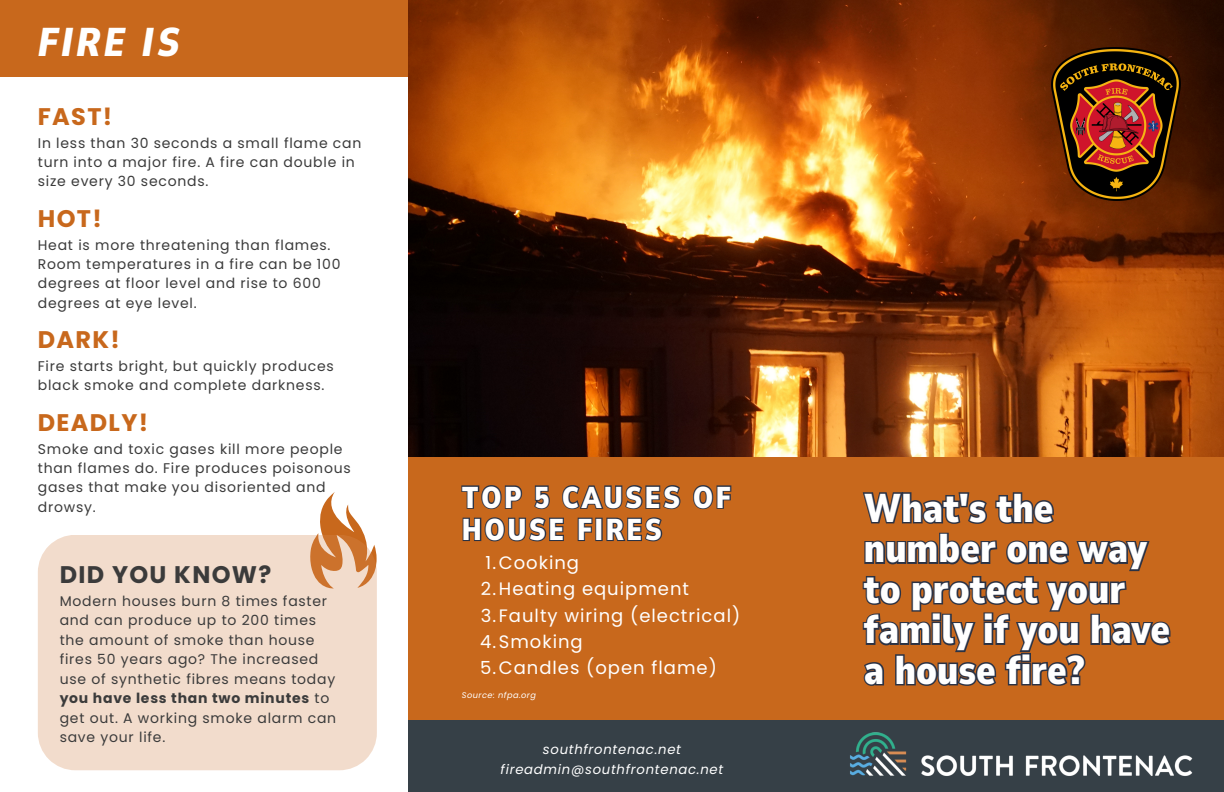
<style>
.page{position:relative;width:1224px;height:792px;background:#fff}
.page>*{position:absolute;margin:0;border:0;box-sizing:border-box;transform-origin:0 0}
.t1{font:900 40px/40.5px "Nunito Sans 10 pt Condensed";color:#fff}
.t2{font:italic 900 40px "Nunito Sans 10 pt Condensed";letter-spacing:.08em;color:#fff}
.t3{font:900 30px/32.2px "Nunito Sans 10 pt Condensed";letter-spacing:.08em;color:#fff}
.t4{font:700 24px "Poppins";letter-spacing:.055em;color:#c8681c}
.t5{font:700 24px "Poppins";letter-spacing:.055em;color:#3b3b3b}
.t6{font:18px "Poppins";letter-spacing:.055em;color:#fff}
.t7{font:14px/19.3px "Poppins";letter-spacing:.055em;color:#3b3b3b}
.t8{font:italic 13.2px "Poppins";letter-spacing:.055em;color:#fff}
.t9{font:italic 8.2px "Poppins";letter-spacing:.055em;color:#fff}
.s1{font-weight:700}
</style>
<div class="page">
<div style="left:0;top:0;width:425px;height:77px;background:#c8681c"></div>
<div style="left:408px;top:0;width:816px;height:792px;background:#c8681c"></div>
<div style="left:408px;top:721px;width:816px;height:71px;background:#364047"></div>
<img style="left:408px;top:0;width:816px;height:457px">
<svg style="left:317px;top:492px;width:47px;height:43px"></svg>
<img style="left:827px;top:720px;width:388px;height:56px">
<div style="left:38px;top:535px;width:339px;height:235px;background:#f2dccc"></div>
<svg style="left:862px;top:492px;width:309px;height:194px"></svg>
<img style="left:1052px;top:48px;width:128px;height:152px">
<svg style="left:461px;top:485px;width:271px;height:25px"></svg>
<svg style="left:462px;top:517px;width:201px;height:25px"></svg>
<p class="t2" style="left:38px;top:16px;width:143px">FIRE IS</p>
<p class="t4" style="left:38px;top:100px;width:76px">FAST!</p>
<p class="t7" style="left:38px;top:133px;width:325px">In less than 30 seconds a small flame can turn into a major fire. A fire can double in size every 30 seconds.</p>
<p class="t4" style="left:38px;top:202px;width:65px">HOT!</p>
<p class="t7" style="left:38px;top:235px;width:304px">Heat is more threatening than flames.<br>Room temperatures in a fire can be 100 degrees at floor level and rise to 600 degrees at eye level.</p>
<p class="t4" style="left:38px;top:323px;width:84px">DARK!</p>
<p class="t7" style="left:38px;top:356px;width:298px">Fire starts bright, but quickly produces black smoke and complete darkness.</p>
<p class="t4" style="left:38px;top:406px;width:112px">DEADLY!</p>
<p class="t7" style="left:38px;top:439px;width:314px">Smoke and toxic gases kill more people than flames do. Fire produces poisonous gases that make you disoriented and drowsy.</p>
<p class="t5" style="left:60px;top:557px;width:213px">DID YOU KNOW?</p>
<p class="t7" style="left:60px;top:591px;width:278px">Modern houses burn 8 times faster and can produce up to 200 times the amount of smoke than house fires 50 years ago? The increased use of synthetic fibres means today <span class="s1">you have less than two minutes</span> to get out. A working smoke alarm can save your life.</p>
<p class="t3" style="left:462px;top:482px;width:271px">TOP 5 CAUSES OF<br>HOUSE FIRES</p>
<p class="t6" style="left:486px;top:550px;width:95px">1.Cooking</p>
<p class="t6" style="left:481px;top:577px;width:210px">2.Heating equipment</p>
<p class="t6" style="left:481px;top:603px;width:261px">3.Faulty wiring (electrical)</p>
<p class="t6" style="left:480px;top:629px;width:104px">4.Smoking</p>
<p class="t6" style="left:480px;top:655px;width:238px">5.Candles (open flame)</p>
<p class="t9" style="left:462px;top:689px;width:76px">Source: nfpa.org</p>
<p class="t8" style="left:543px;top:740px;width:140px">southfrontenac.net</p>
<p class="t8" style="left:501px;top:760px;width:224px">fireadmin@southfrontenac.net</p>
<p class="t1" style="left:864px;top:489px;width:308px">What's the number one way to protect your family if you have a house fire?</p>
</div>
